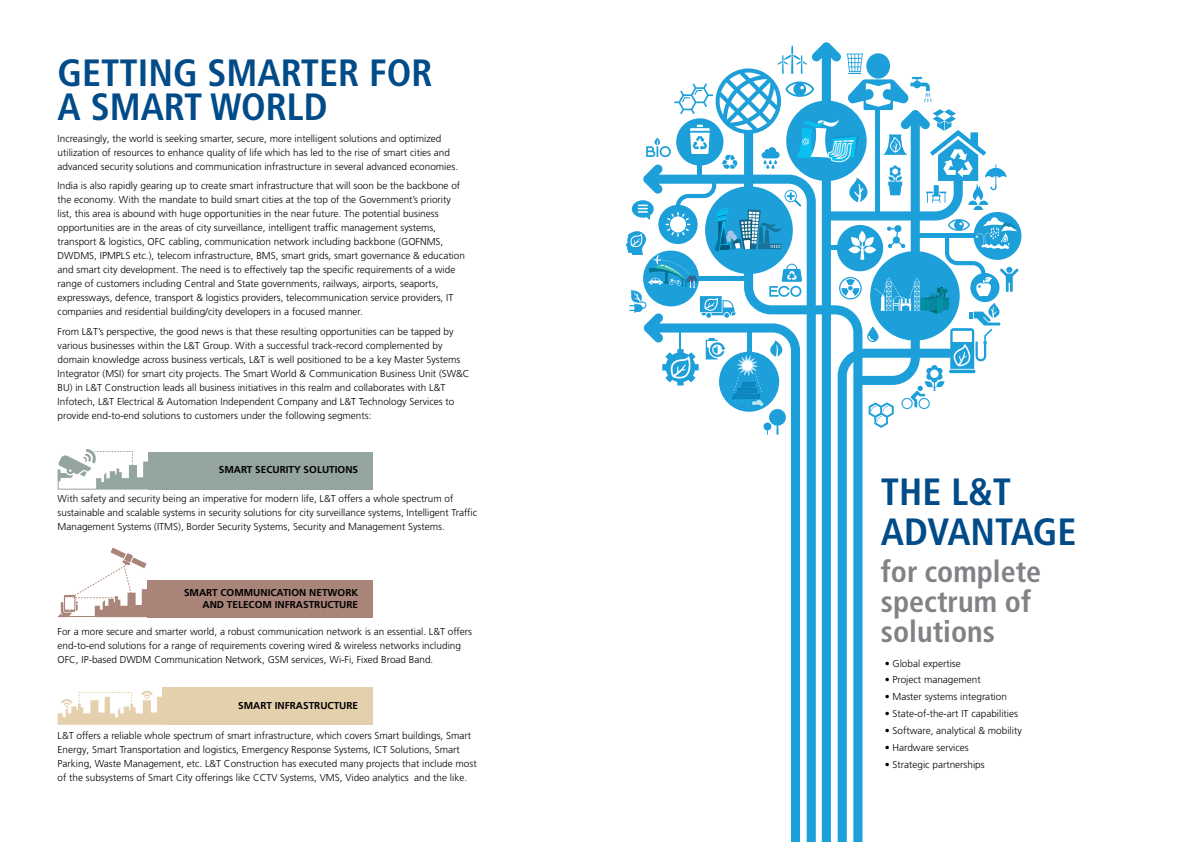
<style>
.page{position:relative;width:1191px;height:842px;background:#fff}
.page>*{position:absolute;margin:0;border:0;box-sizing:border-box;transform-origin:0 0}
.t1{font:700 condensed 38px/33.6px "Frutiger LT Pro";color:#004b88}
.t2{font:700 condensed 30px/29.6px "Frutiger LT Pro";color:#808285}
.t3{font:300 10px/14px "Frutiger LT Pro";color:#000}
.t4{font:700 10px/12px "Frutiger LT Pro";color:#000;text-align:right}
</style>
<div class="page">
<div style="left:973px;top:212px;width:48px;height:48px;background:#1d9fda;border-radius:50%"></div>
<svg style="left:625px;top:42px;width:393px;height:800px"></svg>
<div style="left:149px;top:452px;width:224px;height:38px;background:#94a4a0"></div>
<svg style="left:57px;top:449px;width:92px;height:41px"></svg>
<div style="left:147px;top:580px;width:225px;height:37px;background:#a98478"></div>
<svg style="left:58px;top:548px;width:89px;height:69px"></svg>
<div style="left:162px;top:687px;width:210px;height:38px;background:#e5d0ae"></div>
<svg style="left:58px;top:691px;width:104px;height:34px"></svg>
<h1 class="t1" style="left:58px;top:56px;width:376px">GETTING SMARTER FOR<br>A SMART WORLD</h1>
<p class="t3" style="left:58px;top:131px;width:402px">Increasingly, the world is seeking smarter, secure, more intelligent solutions and optimized utilization of resources to enhance quality of life which has led to the rise of smart cities and advanced security solutions and communication infrastructure in several advanced economies.</p>
<p class="t3" style="left:58px;top:179px;width:409px">India is also rapidly gearing up to create smart infrastructure that will soon be the backbone of the economy. With the mandate to build smart cities at the top of the Government’s priority list, this area is abound with huge opportunities in the near future. The potential business opportunities are in the areas of city surveillance, intelligent traffic management systems, transport &amp; logistics, OFC cabling, communication network including backbone (GOFNMS, DWDMS, IPMPLS etc.), telecom infrastructure, BMS, smart grids, smart governance &amp; education and smart city development. The need is to effectively tap the specific requirements of a wide range of customers including Central and State governments, railways, airports, seaports, expressways, defence, transport &amp; logistics providers, telecommunication service providers, IT companies and residential building/city developers in a focused manner.</p>
<p class="t3" style="left:58px;top:325px;width:413px">From L&amp;T’s perspective, the good news is that these resulting opportunities can be tapped by various businesses within the L&amp;T Group. With a successful track-record complemented by domain knowledge across business verticals, L&amp;T is well positioned to be a key Master Systems Integrator (MSI) for smart city projects. The Smart World &amp; Communication Business Unit (SW&amp;C BU) in L&amp;T Construction leads all business initiatives in this realm and collaborates with L&amp;T Infotech, L&amp;T Electrical &amp; Automation Independent Company and L&amp;T Technology Services to provide end-to-end solutions to customers under the following segments:</p>
<p class="t4" style="left:219px;top:463px;width:141px">SMART SECURITY SOLUTIONS</p>
<p class="t3" style="left:58px;top:492px;width:421px">With safety and security being an imperative for modern life, L&amp;T offers a whole spectrum of sustainable and scalable systems in security solutions for city surveillance systems, Intelligent Traffic<br>Management Systems (ITMS), Border Security Systems, Security and Management Systems.</p>
<p class="t4" style="left:184px;top:587px;width:176px">SMART COMMUNICATION NETWORK<br>AND TELECOM INFRASTRUCTURE</p>
<p class="t3" style="left:58px;top:625px;width:416px">For a more secure and smarter world, a robust communication network is an essential. L&amp;T offers end-to-end solutions for a range of requirements covering wired &amp; wireless networks including<br>OFC, IP-based DWDM Communication Network, GSM services, Wi-Fi, Fixed Broad Band.</p>
<p class="t4" style="left:238px;top:699px;width:121px">SMART INFRASTRUCTURE</p>
<p class="t3" style="left:58px;top:729px;width:420px">L&amp;T offers a reliable whole spectrum of smart infrastructure, which covers Smart buildings, Smart Energy, Smart Transportation and logistics, Emergency Response Systems, ICT Solutions, Smart Parking, Waste Management, etc. L&amp;T Construction has executed many projects that include most of the subsystems of Smart City offerings like CCTV Systems, VMS, Video analytics and the like.</p>
<h1 class="t1" style="left:881px;top:473px;width:197px;line-height:39.3px">THE L&amp;T<br>ADVANTAGE</h1>
<h2 class="t2" style="left:881px;top:557px;width:162px">for complete spectrum of solutions</h2>
<p class="t3" style="left:884px;top:656px;width:78px">• Global expertise</p>
<p class="t3" style="left:884px;top:673px;width:97px">• Project management</p>
<p class="t3" style="left:884px;top:690px;width:124px">• Master systems integration</p>
<p class="t3" style="left:884px;top:707px;width:135px">• State-of-the-art IT capabilities</p>
<p class="t3" style="left:884px;top:723px;width:139px">• Software, analytical &amp; mobility</p>
<p class="t3" style="left:884px;top:740px;width:86px">• Hardware services</p>
<p class="t3" style="left:884px;top:757px;width:101px">• Strategic partnerships</p>
</div>
